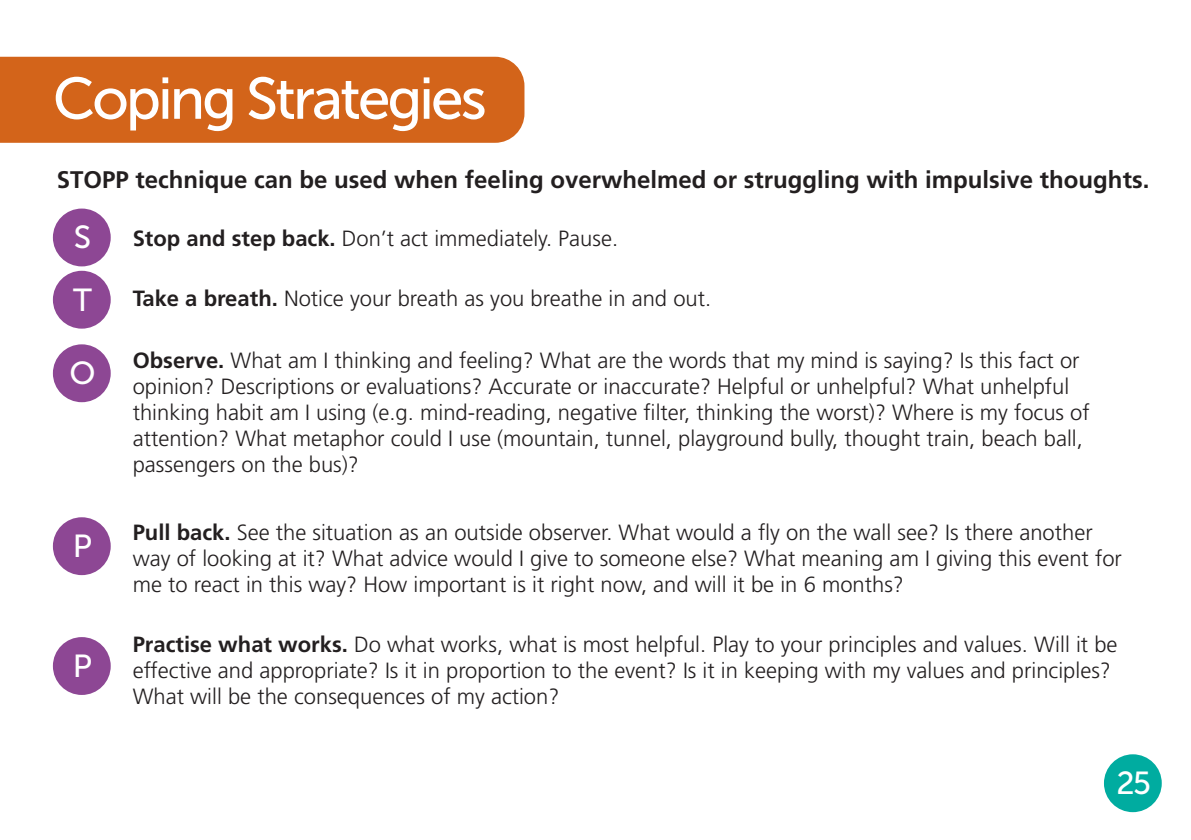
<style>
.page{position:relative;width:1191px;height:840px;background:#fff}
.page>*{position:absolute;margin:0;border:0;box-sizing:border-box;transform-origin:0 0}
.t1{font:58.6px "Museo Sans 500";letter-spacing:-.05em;color:#fff}
.t2{font:31.8px "Museo Sans 500";color:#fff}
.BodyText{font:700 24px "Frutiger LT Std";color:#231f20}
.BodyText-2{font:300 22px/26px "Frutiger LT Std";color:#231f20}
.s1{font-weight:700}
</style>
<div class="page">
<div style="left:0;top:57px;width:524px;height:86px;background:#d3641a"></div>
<div style="left:53px;top:208px;width:58px;height:58px;background:#8d4794;border-radius:50%"></div>
<div style="left:53px;top:270px;width:58px;height:58px;background:#8d4794;border-radius:50%"></div>
<div style="left:53px;top:344px;width:58px;height:58px;background:#8d4794;border-radius:50%"></div>
<div style="left:53px;top:517px;width:58px;height:57px;background:#8d4794;border-radius:50%"></div>
<div style="left:53px;top:636px;width:58px;height:58px;background:#8d4794;border-radius:50%"></div>
<div style="left:1104px;top:753px;width:57px;height:58px;background:#00aca0;border-radius:50%"></div>
<p class="t1" style="left:53px;top:66px;width:435px">Coping Strategies</p>
<p class="BodyText" style="left:57px;top:166px;width:1094px">STOPP technique can be used when feeling overwhelmed or struggling with impulsive thoughts.</p>
<p class="t2" style="left:74px;top:220px;width:19px">S</p>
<p class="BodyText-2" style="left:133px;top:225px;width:487px"><span class="s1">Stop and step back.</span> Don’t act immediately. Pause.</p>
<p class="t2" style="left:73px;top:282px;width:20px">T</p>
<p class="BodyText-2" style="left:133px;top:285px;width:580px"><span class="s1">Take a breath.</span> Notice your breath as you breathe in and out.</p>
<p class="t2" style="left:70px;top:355px;width:28px">O</p>
<p class="t2" style="left:73px;top:528px;width:21px">P</p>
<p class="t2" style="left:73px;top:648px;width:21px">P</p>
<p class="BodyText-2" style="left:133px;top:347px;width:958px"><span class="s1">Observe.</span> What am I thinking and feeling? What are the words that my mind is saying? Is this fact or opinion? Descriptions or evaluations? Accurate or inaccurate? Helpful or unhelpful? What unhelpful thinking habit am I using (e.g. mind-reading, negative filter, thinking the worst)? Where is my focus of attention? What metaphor could I use (mountain, tunnel, playground bully, thought train, beach ball, passengers on the bus)?</p>
<p class="BodyText-2" style="left:133px;top:519px;width:990px"><span class="s1">Pull back.</span> See the situation as an outside observer. What would a fly on the wall see? Is there another way of looking at it? What advice would I give to someone else? What meaning am I giving this event for me to react in this way? How important is it right now, and will it be in 6 months?</p>
<p class="BodyText-2" style="left:133px;top:631px;width:986px"><span class="s1">Practise what works.</span> Do what works, what is most helpful. Play to your principles and values. Will it be effective and appropriate? Is it in proportion to the event? Is it in keeping with my values and principles?<br>What will be the consequences of my action?</p>
<p class="t2" style="left:1116px;top:765px;width:36px">25</p>
</div>
